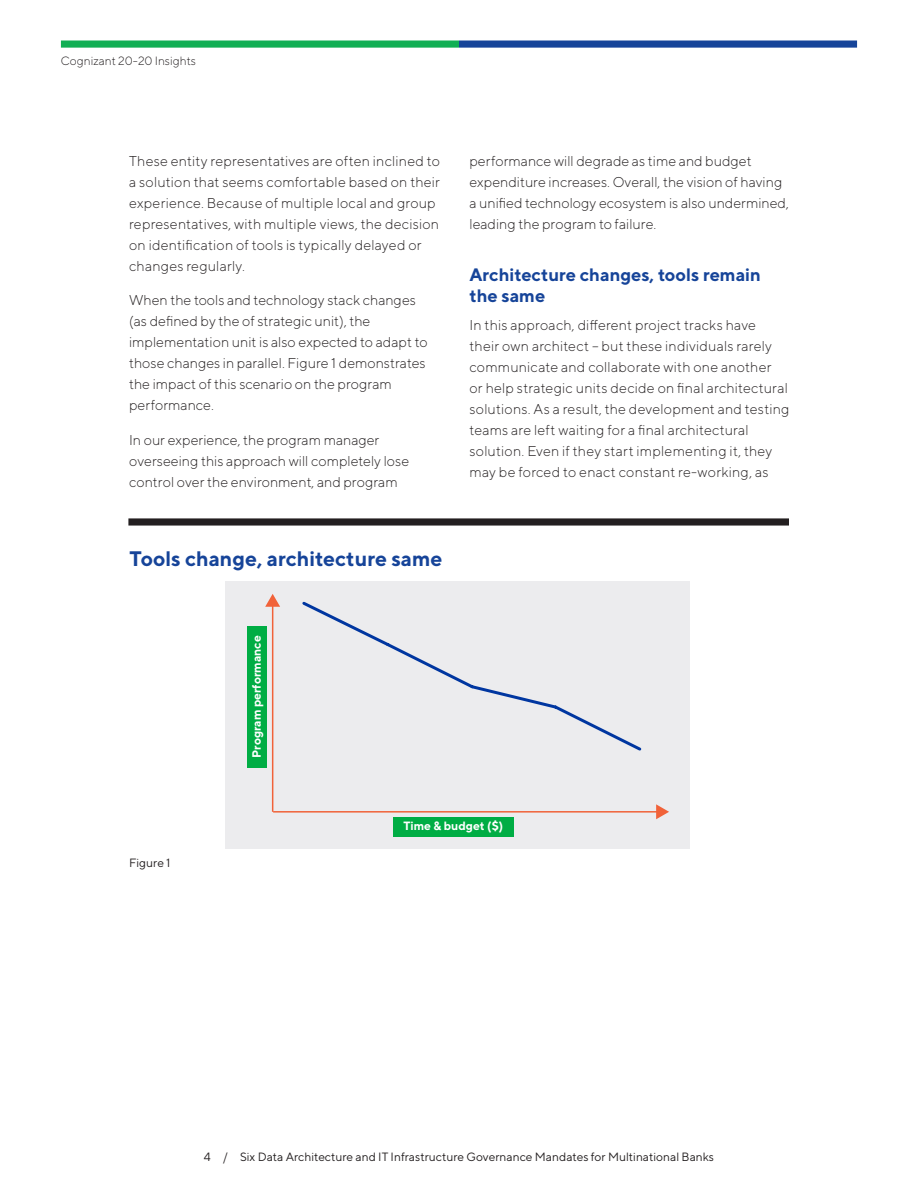
<style>
.page{position:relative;width:918px;height:1188px;background:#fff}
.page>*{position:absolute;margin:0;border:0;box-sizing:border-box;transform-origin:0 0}
.Chart_title_14_18{font:700 21px "TT Norms";color:#164499}
.Heading_2_-_12_14{font:700 18px/21px "TT Norms";color:#164499}
.Executive_Summary_bo{font:300 14.25px/21px "TT Norms";color:#231f20}
.Folio_Centered_8_10{font:12px "TT Norms";color:#231f20}
.t1{font:700 12px "TT Norms";color:#fff}
.Running_header_left{font:300 12px "TT Norms";color:#231f20}
.Figure___8_11{font:12px "TT Norms";color:#231f20}
</style>
<div class="page">
<div style="left:459px;top:40px;width:398px;height:8px;background:#164499"></div>
<div style="left:61px;top:40px;width:398px;height:8px;background:#11af54"></div>
<div style="left:226px;top:582px;width:464px;height:267px;background:#ececee"></div>
<div style="left:247px;top:626px;width:20px;height:142px;background:#00ad44"></div>
<svg style="left:302px;top:601px;width:340px;height:150px"></svg>
<div style="left:393px;top:817px;width:120px;height:20px;background:#00ad44"></div>
<hr style="left:273px;top:811px;width:385px;height:2px;background:#f16239">
<svg style="left:656px;top:804px;width:13px;height:15px"></svg>
<hr style="left:272px;top:605px;width:1px;height:207px;background:#f16239">
<svg style="left:265px;top:594px;width:15px;height:13px"></svg>
<div style="left:128px;top:518px;width:661px;height:8px;background:#231f20"></div>
<p class="Running_header_left" style="left:61px;top:53px;width:137px">Cognizant 20-20 Insights</p>
<p class="Executive_Summary_bo" style="left:129px;top:150px;width:313px">These entity representatives are often inclined to a solution that seems comfortable based on their experience. Because of multiple local and group representatives, with multiple views, the decision on identification of tools is typically delayed or changes regularly.</p>
<p class="Executive_Summary_bo" style="left:129px;top:290px;width:300px">When the tools and technology stack changes (as defined by the of strategic unit), the implementation unit is also expected to adapt to those changes in parallel. Figure 1 demonstrates the impact of this scenario on the program performance.</p>
<p class="Executive_Summary_bo" style="left:129px;top:429px;width:282px">In our experience, the program manager overseeing this approach will completely lose control over the environment, and program</p>
<p class="Chart_title_14_18" style="left:130px;top:546px;width:315px">Tools change, architecture same</p>
<p class="t1" style="left:249px;top:758px;width:124px;rotate:-90deg">Program performance</p>
<p class="Executive_Summary_bo" style="left:469px;top:150px;width:321px">performance will degrade as time and budget expenditure increases. Overall, the vision of having a unified technology ecosystem is also undermined, leading the program to failure.</p>
<p class="Heading_2_-_12_14" style="left:469px;top:264px;width:293px">Architecture changes, tools remain the same</p>
<p class="Executive_Summary_bo" style="left:469px;top:314px;width:322px">In this approach, different project tracks have<br>their own architect -- but these individuals rarely communicate and collaborate with one another<br>or help strategic units decide on final architectural solutions. As a result, the development and testing teams are left waiting for a final architectural solution. Even if they start implementing it, they may be forced to enact constant re-working, as</p>
<p class="Figure___8_11" style="left:129px;top:856px;width:43px">Figure 1</p>
<p class="t1" style="left:403px;top:818px;width:101px">Time &amp; budget ($)</p>
<p class="Folio_Centered_8_10" style="left:204px;top:1149px;width:512px">4 / Six Data Architecture and IT Infrastructure Governance Mandates for Multinational Banks</p>
</div>
